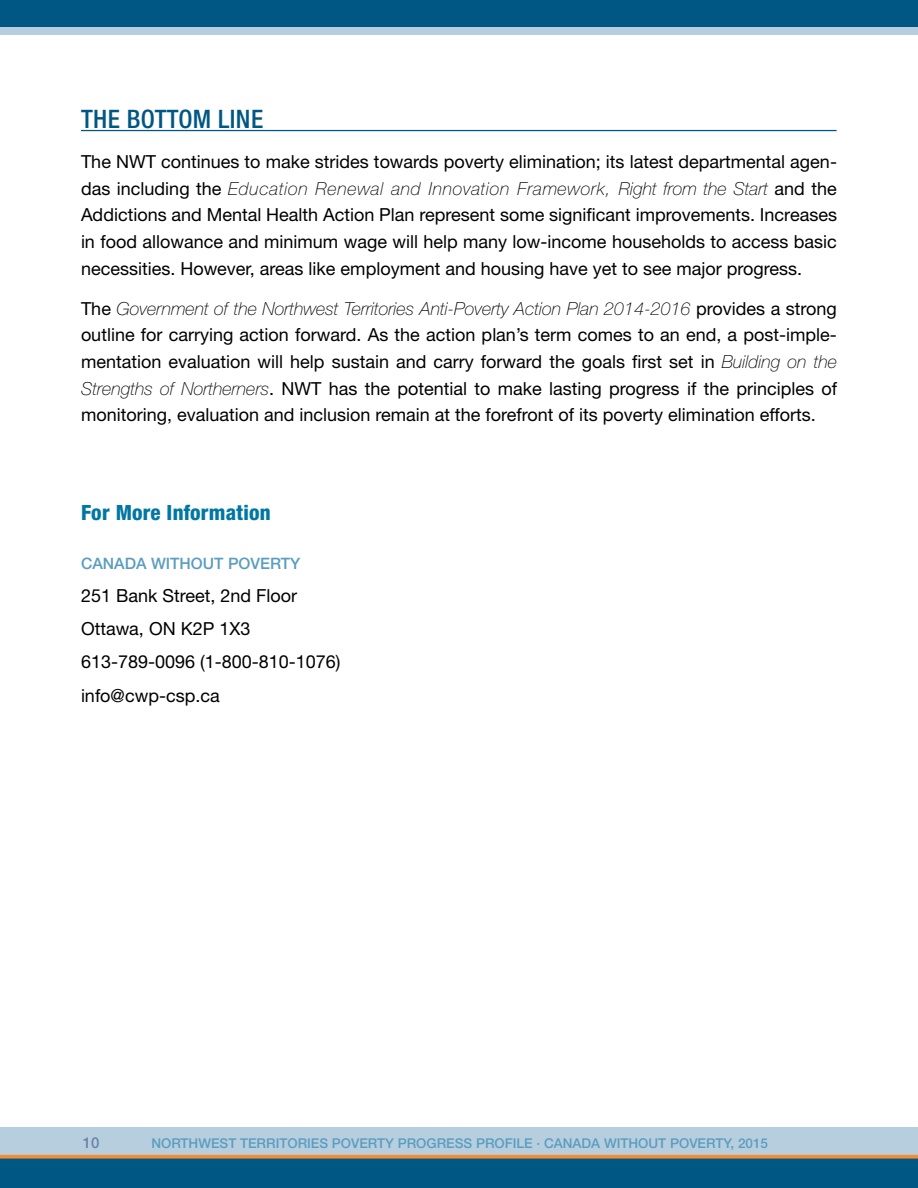
<style>
.page{position:relative;width:918px;height:1188px;background:#fff}
.page>*{position:absolute;margin:0;border:0;box-sizing:border-box;transform-origin:0 0}
.t1{font:500 condensed 25.5px "Helvetica Neue";letter-spacing:.015em;color:#005783}
.t2{font:800 condensed 21px "Helvetica Neue";letter-spacing:.01em;color:#0077a2}
.t3{font:18px/26.5px "Helvetica Neue";color:#000;text-align:justify}
.t4{font:500 15.75px "Helvetica Neue";color:#5b9dbf}
.t5{font:500 15px "Helvetica Neue";color:#6785a8}
.t6{font:500 13.5px "Helvetica Neue";color:#5b9dbf}
.s1{font-weight:100;font-style:italic}
</style>
<div class="page">
<div style="left:0;top:1128px;width:918px;height:35px;background:#b7cedf"></div>
<div style="left:0;top:5px;width:918px;height:30px;background:#b7cedf"></div>
<div style="left:0;top:1155px;width:918px;height:33px;background:#005783"></div>
<div style="left:0;top:0;width:918px;height:27px;background:#005783"></div>
<svg style="left:0;top:1155px;width:918px;height:4px;background:#db833a"></svg>
<hr style="left:81px;top:130px;width:756px;height:1px;background:#005783">
<h1 class="t1" style="left:81px;top:104px;width:184px">THE BOTTOM LINE</h1>
<p class="t3" style="left:81px;top:148px;width:758px">The NWT continues to make strides towards poverty elimination; its latest departmental agen&shy;das including the <span class="s1">Education Renewal and Innovation Framework, Right from the Start</span> and the Addictions and Mental Health Action Plan represent some significant improvements. Increases in food allowance and minimum wage will help many low-income households to access basic necessities. However, areas like employment and housing have yet to see major progress.</p>
<p class="t3" style="left:81px;top:295px;width:758px">The <span class="s1">Government of the Northwest Territories Anti-Poverty Action Plan 2014-2016</span> provides a strong outline for carrying action forward. As the action plan’s term comes to an end, a post-imple&shy;mentation evaluation will help sustain and carry forward the goals first set in <span class="s1">Building on the Strengths of Northerners</span>. NWT has the potential to make lasting progress if the principles of monitoring, evaluation and inclusion remain at the forefront of its poverty elimination efforts.</p>
<p class="t2" style="left:81px;top:499px;width:191px">For More Information</p>
<p class="t4" style="left:81px;top:554px;width:221px">CANADA WITHOUT POVERTY</p>
<p class="t3" style="left:81px;top:579px;width:261px;line-height:33.3px;text-align:left">251 Bank Street, 2nd Floor<br>Ottawa, ON K2P 1X3<br>613-789-0096 (1-800-810-1076) info@cwp-csp.ca</p>
<p class="t5" style="left:83px;top:1134px;width:18px">10</p>
<p class="t6" style="left:151px;top:1135px;width:618px">NORTHWEST TERRITORIES POVERTY PROGRESS PROFILE · CANADA WITHOUT POVERTY, 2015</p>
</div>
